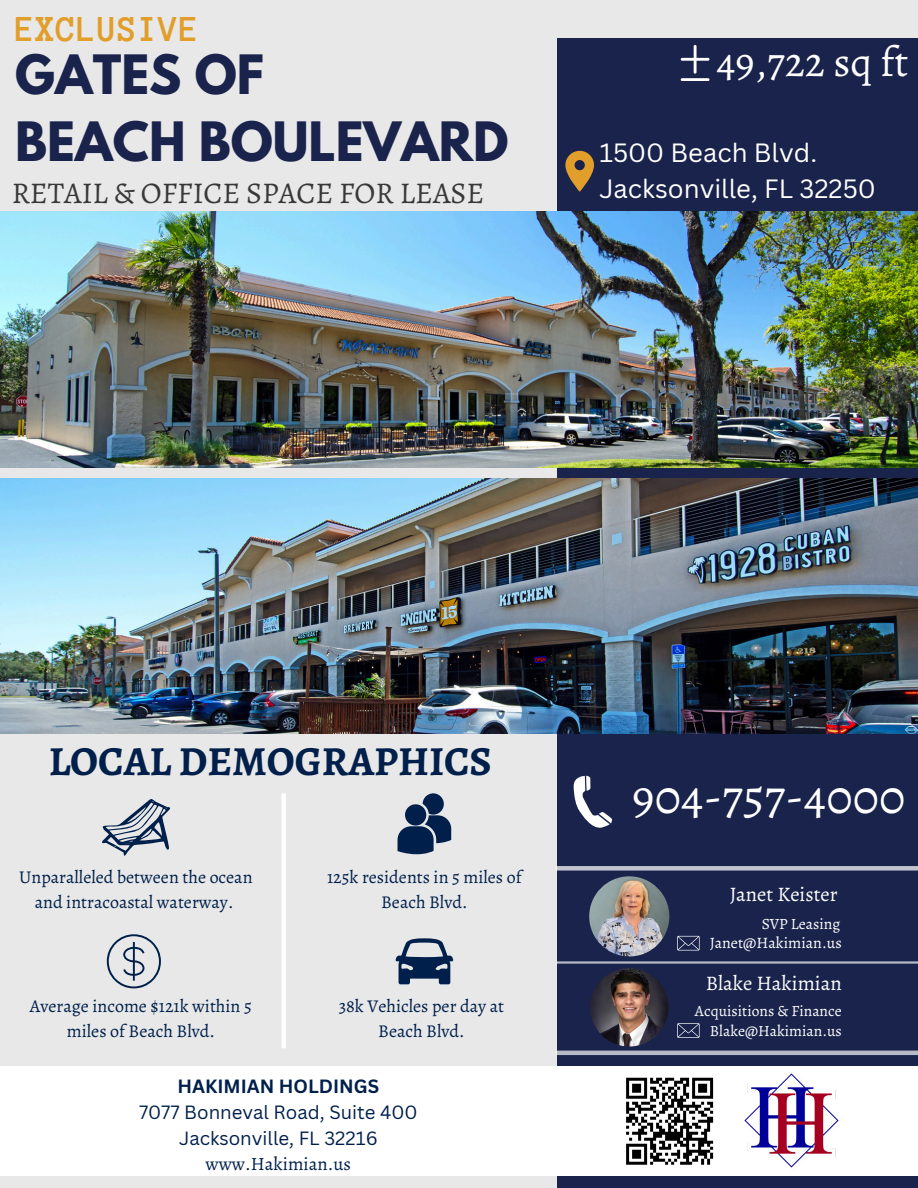
<style>
.page{position:relative;width:918px;height:1188px;background:#e8e8e8}
.page>*{position:absolute;margin:0;border:0;box-sizing:border-box;transform-origin:0 0}
.t1{font:49.5px "Alegreya";color:#fff}
.t2{font:700 48px/66.3px "League Spartan";color:#19234b}
.t3{font:42.3px "Alegreya";color:#fff}
.t4{font:700 41.4px "Alegreya";color:#00204b}
.t5{font:700 37.5px "Anonymous Pro";color:#e19e2b}
.t6{font:30.15px "Alegreya";color:#393839}
.t7{font:25.65px "Canva Sans";color:#fff}
.t8{font:20.7px "Alegreya";color:#fff}
.t9{font:18.75px "Canva Sans";color:#00204b}
.t10{font:700 18.75px "Canva Sans";color:#00204b}
.t11{font:18.75px "Alegreya";color:#00204b}
.t12{font:18px/24.8px "Alegreya";color:#00204b;text-align:center}
.t13{font:15.9px "Alegreya";color:#fff}
.t14{font:15.6px "Alegreya";color:#fff}
</style>
<div class="page">
<div style="left:557px;top:38px;width:361px;height:1150px;background:#19234b"></div>
<svg style="left:565px;top:151px;width:29px;height:40px"></svg>
<div style="left:0;top:1066px;width:918px;height:110px;background:#fff"></div>
<svg style="left:626px;top:1077px;width:88px;height:88px"></svg>
<svg style="left:107px;top:934px;width:54px;height:54px"></svg>
<svg style="left:395px;top:938px;width:58px;height:46px"></svg>
<svg style="left:398px;top:793px;width:53px;height:61px"></svg>
<svg style="left:102px;top:799px;width:68px;height:57px"></svg>
<svg style="left:681px;top:45px;width:28px;height:36px"></svg>
<img style="left:744px;top:1073px;width:95px;height:95px">
<img style="left:0;top:212px;width:918px;height:255px">
<img style="left:0;top:478px;width:918px;height:256px">
<div style="left:281px;top:793px;width:5px;height:255px;background:#fff"></div>
<svg style="left:574px;top:776px;width:38px;height:52px"></svg>
<div style="left:556px;top:866px;width:362px;height:5px;background:#c2c5cf"></div>
<hr style="left:556px;top:1051px;width:362px;height:4px;background:#b6b9c6">
<hr style="left:556px;top:961px;width:362px;height:3px;background:#fff">
<svg style="left:677px;top:936px;width:23px;height:14px"></svg>
<img style="left:589px;top:876px;width:80px;height:80px">
<img style="left:590px;top:968px;width:78px;height:79px">
<svg style="left:677px;top:1023px;width:23px;height:15px"></svg>
<h1 class="t5" style="left:15px;top:10px;width:186px">EXCLUSIVE</h1>
<h6 class="t2" style="left:15px;top:48px;width:495px">GATES OF<br>BEACH BOULEVARD</h6>
<h3 class="t6" style="left:11px;top:172px;width:475px">RETAIL &amp; OFFICE SPACE FOR LEASE</h3>
<h3 class="t3" style="left:716px;top:33px;width:193px">49,722 sq ft</h3>
<p class="t7" style="left:599px;top:135px;width:219px">1500 Beach Blvd.</p>
<h3 class="t7" style="left:599px;top:171px;width:278px">Jacksonville, FL 32250</h3>
<h3 class="t4" style="left:48px;top:733px;width:445px">LOCAL DEMOGRAPHICS</h3>
<p class="t12" style="left:19px;top:865px;width:235px">Unparalleled between the ocean and intracoastal waterway.</p>
<p class="t12" style="left:327px;top:865px;width:196px">125k residents in 5 miles of<br>Beach Blvd.</p>
<h4 class="t12" style="left:30px;top:994px;width:223px">Average income $121k within 5 miles of Beach Blvd.</h4>
<p class="t12" style="left:339px;top:994px;width:167px">38k Vehicles per day at<br>Beach Blvd.</p>
<h2 class="t10" style="left:178px;top:1073px;width:203px">HAKIMIAN HOLDINGS</h2>
<p class="t9" style="left:139px;top:1099px;width:280px">7077 Bonneval Road, Suite 400</p>
<p class="t9" style="left:179px;top:1125px;width:200px">Jacksonville, FL 32216</p>
<p class="t11" style="left:206px;top:1151px;width:147px">www.Hakimian.us</p>
<p class="t1" style="left:632px;top:763px;width:275px">904-757-4000</p>
<p class="t8" style="left:730px;top:880px;width:110px">Janet Keister</p>
<p class="t13" style="left:710px;top:932px;width:134px">Janet@Hakimian.us</p>
<p class="t14" style="left:761px;top:913px;width:80px">SVP Leasing</p>
<p class="t8" style="left:706px;top:969px;width:138px">Blake Hakimian</p>
<p class="t14" style="left:695px;top:1000px;width:148px">Acquisitions &amp; Finance</p>
<p class="t14" style="left:710px;top:1020px;width:133px">Blake@Hakimian.us</p>
</div>
